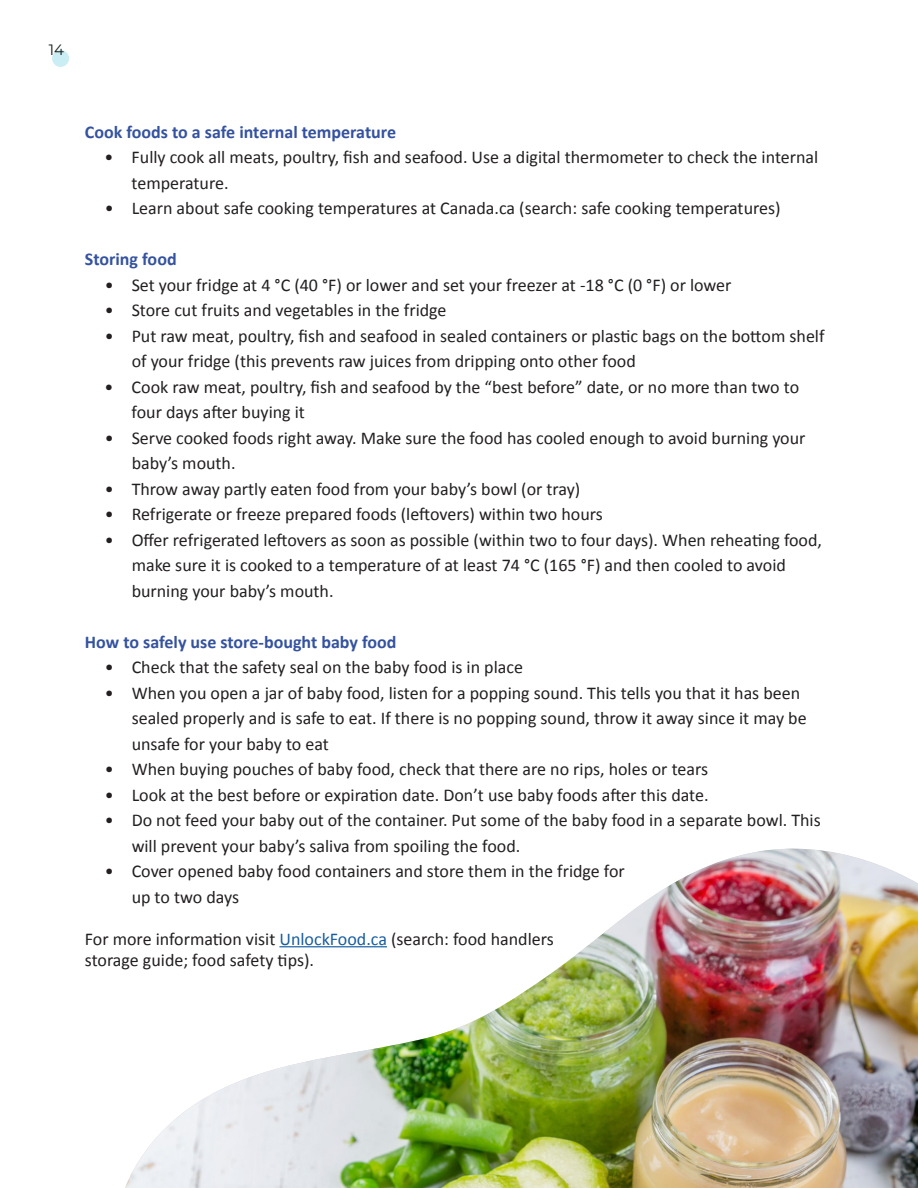
<style>
.page{position:relative;width:918px;height:1188px;background:#fff}
.page>*{position:absolute;margin:0;border:0;box-sizing:border-box;transform-origin:0 0}
.t1{font:18px/25.5px "Calibri";color:#231f20}
.t2{font:700 18px "Calibri";color:#34529f}
.t3{font:15px "Montserrat";color:#181d1d}
.s1{color:#175d9e}
</style>
<div class="page">
<img style="left:125px;top:849px;width:793px;height:339px">
<hr style="left:279px;top:946px;width:108px;height:1px;background:#175d9e">
<div style="left:52px;top:50px;width:17px;height:17px;background:#caeef4;border-radius:50%"></div>
<p class="t3" style="left:49px;top:39px;width:17px">14</p>
<p class="t2" style="left:85px;top:119px;width:313px">Cook foods to a safe internal temperature</p>
<p class="t1" style="left:132px;top:144px;width:688px;text-indent:-27px">• Fully cook all meats, poultry, fish and seafood. Use a digital thermometer to check the internal temperature.</p>
<p class="t1" style="left:105px;top:195px;width:677px">• Learn about safe cooking temperatures at Canada.ca (search: safe cooking temperatures)</p>
<p class="t2" style="left:85px;top:247px;width:93px">Storing food</p>
<p class="t1" style="left:105px;top:271px;width:628px">• Set your fridge at 4 °C (40 °F) or lower and set your freezer at -18 °C (0 °F) or lower</p>
<p class="t1" style="left:105px;top:297px;width:343px">• Store cut fruits and vegetables in the fridge</p>
<p class="t1" style="left:132px;top:322px;width:694px;text-indent:-27px">• Put raw meat, poultry, fish and seafood in sealed containers or plastic bags on the bottom shelf of your fridge (this prevents raw juices from dripping onto other food</p>
<p class="t1" style="left:132px;top:373px;width:669px;text-indent:-27px">• Cook raw meat, poultry, fish and seafood by the “best before” date, or no more than two to four days after buying it</p>
<p class="t1" style="left:132px;top:424px;width:675px;text-indent:-27px">• Serve cooked foods right away. Make sure the food has cooled enough to avoid burning your baby’s mouth.</p>
<p class="t1" style="left:105px;top:475px;width:477px">• Throw away partly eaten food from your baby’s bowl (or tray)</p>
<p class="t1" style="left:105px;top:501px;width:500px">• Refrigerate or freeze prepared foods (leftovers) within two hours</p>
<p class="t1" style="left:132px;top:526px;width:692px;text-indent:-27px">• Offer refrigerated leftovers as soon as possible (within two to four days). When reheating food, make sure it is cooked to a temperature of at least 74 °C (165 °F) and then cooled to avoid burning your baby’s mouth.</p>
<p class="t2" style="left:85px;top:629px;width:313px">How to safely use store-bought baby food</p>
<p class="t1" style="left:105px;top:654px;width:420px">• Check that the safety seal on the baby food is in place</p>
<p class="t1" style="left:132px;top:679px;width:676px;text-indent:-27px">• When you open a jar of baby food, listen for a popping sound. This tells you that it has been sealed properly and is safe to eat. If there is no popping sound, throw it away since it may be unsafe for your baby to eat</p>
<p class="t1" style="left:105px;top:756px;width:605px">• When buying pouches of baby food, check that there are no rips, holes or tears</p>
<p class="t1" style="left:105px;top:781px;width:605px">• Look at the best before or expiration date. Don’t use baby foods after this date.</p>
<p class="t1" style="left:132px;top:807px;width:691px;text-indent:-27px">• Do not feed your baby out of the container. Put some of the baby food in a separate bowl. This will prevent your baby’s saliva from spoiling the food.</p>
<p class="t1" style="left:132px;top:858px;width:495px;text-indent:-27px">• Cover opened baby food containers and store them in the fridge for up to two days</p>
<p class="t1" style="left:85px;top:927px;width:470px;line-height:21px">For more information visit <span class="s1">UnlockFood.ca</span> (search: food handlers storage guide; food safety tips).</p>
</div>
